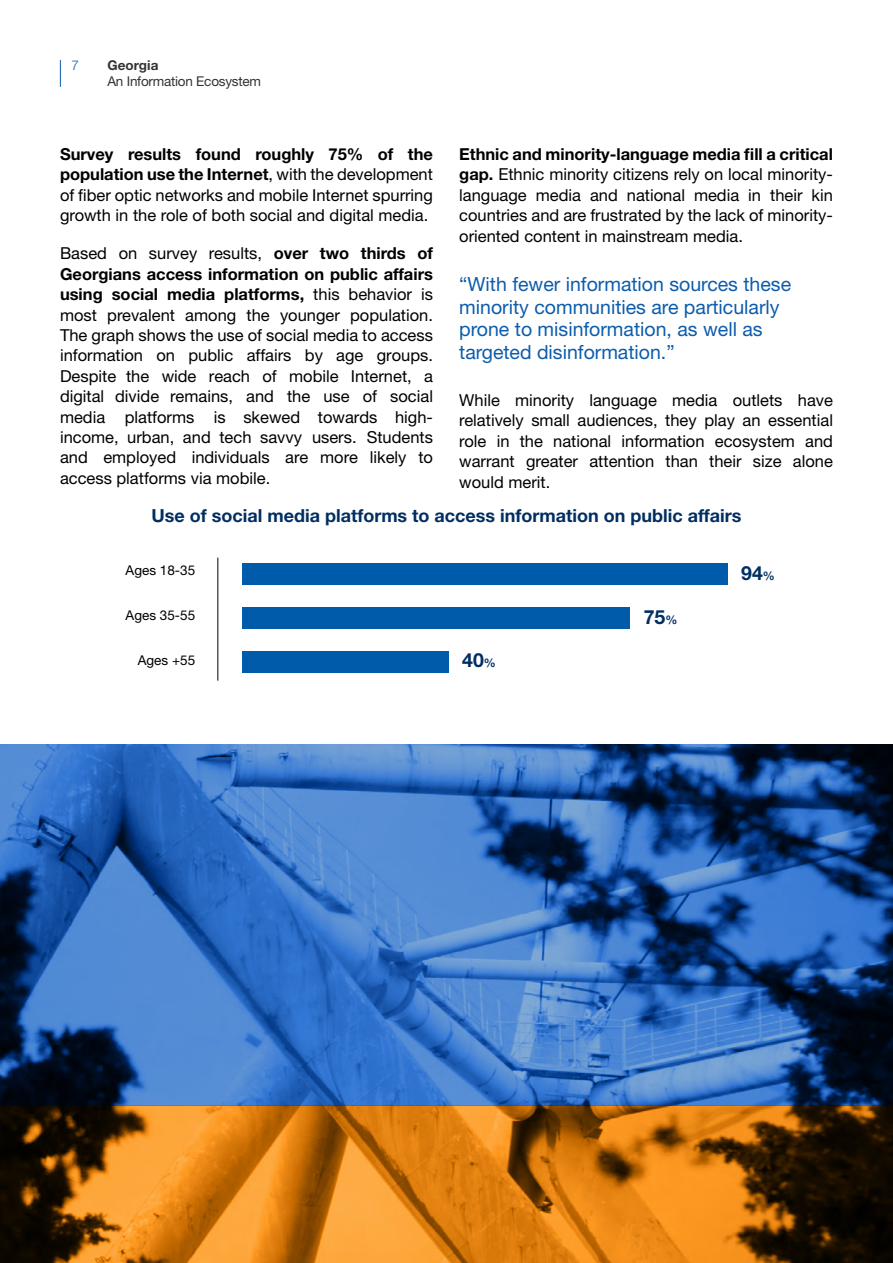
<style>
.page{position:relative;width:893px;height:1263px;background:#fff}
.page>*{position:absolute;margin:0;border:0;box-sizing:border-box;transform-origin:0 0}
.t1{font:19.5px/22.5px "Helvetica Neue LT Std";color:#0d5cab}
.t2{font:700 19.5px "Helvetica Neue LT Std";color:#002e62}
.t3{font:700 18px "Helvetica Neue LT Std";color:#002e62}
.t4{font:16.5px/20.4px "Helvetica Neue LT Std";color:#000;text-align:justify}
.t5{font:13.5px "Helvetica Neue LT Std";color:#000}
.t6{font:13.5px "Helvetica Neue LT Std";letter-spacing:-.015em;color:#333}
.t7{font:700 13.5px "Helvetica Neue LT Std";color:#333}
.t8{font:300 13.5px "Helvetica Neue LT Std";color:#0d5cab}
.s1{font-weight:700}
.s2{font-size:12px}
</style>
<div class="page">
<div style="left:242px;top:563px;width:485px;height:22px;background:#005cab"></div>
<div style="left:242px;top:607px;width:387px;height:22px;background:#005cab"></div>
<div style="left:242px;top:650px;width:206px;height:22px;background:#005cab"></div>
<hr style="left:217px;top:558px;width:1px;height:123px;background:#000">
<svg style="left:0;top:1106px;width:893px;height:157px;background:#aa6412"></svg>
<svg style="left:0;top:744px;width:893px;height:362px;background:#3266ae"></svg>
<svg style="left:60px;top:60px;width:1px;height:27px"></svg>
<p class="t8" style="left:71px;top:57px;width:9px">7</p>
<p class="t7" style="left:107px;top:56px;width:52px">Georgia</p>
<p class="t6" style="left:107px;top:73px;width:155px">An Information Ecosystem</p>
<p class="t4" style="left:60px;top:144px;width:374px"><span class="s1">Survey results found roughly 75% of the population use the Internet</span>, with the development of fiber optic networks and mobile Internet spurring growth in the role of both social and digital media.</p>
<p class="t4" style="left:60px;top:243px;width:374px">Based on survey results, <span class="s1">over two thirds of Georgians access information on public affairs using social media platforms,</span> this behavior is most prevalent among the younger population.<br>The graph shows the use of social media to access information on public affairs by age groups.<br>Despite the wide reach of mobile Internet, a digital divide remains, and the use of social media platforms is skewed towards high&shy;income, urban, and tech savvy users. Students and employed individuals are more likely to access platforms via mobile.</p>
<p class="t4" style="left:459px;top:144px;width:375px"><span class="s1">Ethnic and minority-language media fill a critical gap.</span> Ethnic minority citizens rely on local minority&shy;language media and national media in their kin countries and are frustrated by the lack of minority&shy;oriented content in mainstream media.</p>
<p class="t1" style="left:459px;top:273px;width:333px">“With fewer information sources these minority communities are particularly prone to misinformation, as well as targeted disinformation.”</p>
<p class="t4" style="left:459px;top:390px;width:375px">While minority language media outlets have relatively small audiences, they play an essential role in the national information ecosystem and warrant greater attention than their size alone would merit.</p>
<p class="t3" style="left:151px;top:505px;width:592px">Use of social media platforms to access information on public affairs</p>
<p class="t5" style="left:126px;top:562px;width:71px">Ages 18-35</p>
<p class="t2" style="left:741px;top:561px;width:35px">94<span class="s2">%</span></p>
<p class="t5" style="left:126px;top:607px;width:71px">Ages 35-55</p>
<p class="t5" style="left:138px;top:652px;width:59px">Ages +55</p>
<p class="t2" style="left:462px;top:648px;width:35px">40<span class="s2">%</span></p>
<p class="t2" style="left:644px;top:604px;width:35px">75<span class="s2">%</span></p>
</div>
